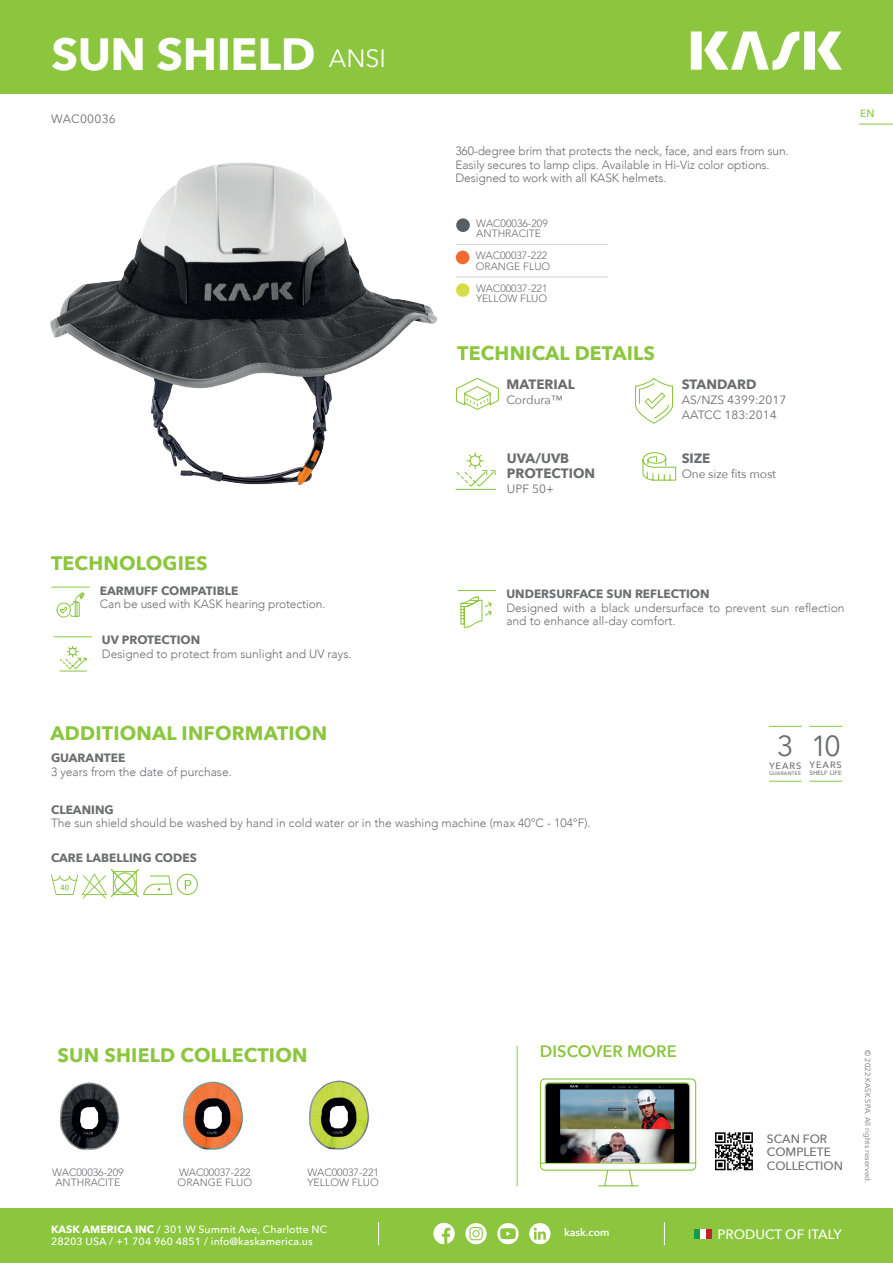
<style>
.page{position:relative;width:893px;height:1263px;background:#fff}
.page>*{position:absolute;margin:0;border:0;box-sizing:border-box;transform-origin:0 0}
.t1{font:700 45.15px "Avenir Next";letter-spacing:-.01em;color:#fff}
.t2{font:29.1px "Avenir Next";color:#6c6d70}
.t3{font:700 19.5px "Avenir Next";letter-spacing:.01em;color:#8bc63e}
.t4{font:600 16.5px "Avenir Next";color:#8bc63e}
.t5{font:700 13.5px/15px "Avenir Next";color:#6c6d70}
.t6{font:500 13.5px "Avenir Next";color:#fff}
.t7{font:300 12px/13.5px "Avenir";color:#6c6d70}
.t8{font:700 12px "Avenir Next";color:#6c6d70}
.t9{font:12px/15px "Avenir Next";color:#6c6d70}
.t10{font:500 12px/13.5px "Avenir Next";color:#6c6d70}
.t11{font:12px "Avenir Next";letter-spacing:.02em;color:#6c6d70}
.t12{font:300 10.5px/10.5px "Avenir LT Std";color:#6c6d70}
.t13{font:500 10.5px/12.6px "Avenir Next";letter-spacing:.01em;color:#fff}
.t14{font:600 10.5px "Avenir Next";color:#fff}
.t15{font:500 10.5px "Avenir Next";color:#8bc63e}
.t16{font:500 9.15px "Avenir Next";letter-spacing:.1em;color:#6c6d70}
.t17{font:7.65px "Avenir Next";letter-spacing:.01em;color:#6c6d70}
.t18{font:500 6.15px "Avenir Next";color:#6c6d70}
.t19{font:500 5.1px "Avenir Next";letter-spacing:.035em;color:#6c6d70}
.s1{font-weight:400;font-size:25.05px}
.s2{font-weight:700}
</style>
<div class="page">
<div style="left:0;top:1208px;width:893px;height:55px;background:#8bc63e"></div>
<svg style="left:378px;top:1222px;width:1px;height:23px"></svg>
<svg style="left:664px;top:1222px;width:1px;height:23px"></svg>
<svg style="left:443px;top:1223px;width:12px;height:21px"></svg>
<svg style="left:434px;top:1223px;width:9px;height:21px"></svg>
<svg style="left:465px;top:1223px;width:22px;height:21px"></svg>
<svg style="left:497px;top:1223px;width:22px;height:21px"></svg>
<svg style="left:529px;top:1223px;width:21px;height:21px"></svg>
<div style="left:694px;top:1229px;width:6px;height:9px;background:#139b50"></div>
<div style="left:700px;top:1229px;width:6px;height:9px;background:#fff"></div>
<div style="left:706px;top:1229px;width:6px;height:9px;background:#c01f2e"></div>
<div style="left:0;top:0;width:893px;height:94px;background:#8bc63e"></div>
<hr style="left:859px;top:124px;width:34px;height:1px;background:#8bc63e">
<svg style="left:691px;top:31px;width:151px;height:39px"></svg>
<svg style="left:715px;top:1170px;width:38px;height:1px"></svg>
<svg style="left:715px;top:1132px;width:38px;height:38px"></svg>
<img style="left:60px;top:1082px;width:60px;height:68px">
<img style="left:183px;top:1081px;width:61px;height:69px">
<img style="left:309px;top:1080px;width:61px;height:70px">
<hr style="left:51px;top:587px;width:39px;height:1px;background:#8bc63e">
<svg style="left:56px;top:592px;width:29px;height:26px"></svg>
<hr style="left:458px;top:590px;width:38px;height:1px;background:#8bc63e">
<hr style="left:54px;top:636px;width:38px;height:1px;background:#8bc63e">
<svg style="left:59px;top:645px;width:28px;height:27px"></svg>
<svg style="left:460px;top:596px;width:32px;height:32px"></svg>
<img style="left:50px;top:163px;width:387px;height:322px">
<svg style="left:642px;top:452px;width:35px;height:29px"></svg>
<svg style="left:455px;top:452px;width:42px;height:38px"></svg>
<svg style="left:456px;top:377px;width:43px;height:33px"></svg>
<svg style="left:635px;top:377px;width:39px;height:47px"></svg>
<hr style="left:456px;top:244px;width:152px;height:1px;background:#d1d2d4">
<hr style="left:456px;top:277px;width:152px;height:1px;background:#d1d2d4">
<div style="left:456px;top:218px;width:14px;height:14px;background:#575e63;border-radius:50%"></div>
<div style="left:456px;top:251px;width:13px;height:13px;background:#f26a2f;border-radius:50%"></div>
<div style="left:456px;top:283px;width:14px;height:14px;background:#d4df47;border-radius:50%"></div>
<hr style="left:809px;top:726px;width:33px;height:1px;background:#8bc63e">
<hr style="left:809px;top:781px;width:33px;height:1px;background:#8bc63e">
<hr style="left:769px;top:726px;width:33px;height:1px;background:#8bc63e">
<hr style="left:769px;top:781px;width:33px;height:1px;background:#8bc63e">
<img style="left:539px;top:1078px;width:158px;height:109px">
<hr style="left:517px;top:1046px;width:1px;height:140px;background:#8bc63e">
<svg style="left:51px;top:869px;width:147px;height:29px"></svg>
<h1 class="t1" style="left:51px;top:15px;width:336px">SUN SHIELD <span class="s1">ANSI</span></h1>
<p class="t11" style="left:51px;top:108px;width:66px">WAC00036</p>
<h3 class="t3" style="left:51px;top:546px;width:158px">TECHNOLOGIES</h3>
<p class="t8" style="left:100px;top:580px;width:140px">EARMUFF COMPATIBLE</p>
<p class="t7" style="left:100px;top:597px;width:227px">Can be used with KASK hearing protection.</p>
<p class="t8" style="left:102px;top:630px;width:100px">UV PROTECTION</p>
<p class="t7" style="left:102px;top:647px;width:251px">Designed to protect from sunlight and UV rays.</p>
<p class="t7" style="left:455px;top:144px;width:335px">360-degree brim that protects the neck, face, and ears from sun.<br>Easily secures to lamp clips. Available in Hi-Viz color options.<br>Designed to work with all KASK helmets.</p>
<p class="t12" style="left:476px;top:218px;width:73px">WAC00036-209<br>ANTHRACITE</p>
<p class="t12" style="left:476px;top:250px;width:76px">WAC00037-222<br>ORANGE FLUO</p>
<p class="t12" style="left:476px;top:283px;width:73px">WAC00037-221<br>YELLOW FLUO</p>
<h3 class="t3" style="left:457px;top:337px;width:199px">TECHNICAL DETAILS</h3>
<p class="t5" style="left:507px;top:377px;width:70px">MATERIAL</p>
<p class="t9" style="left:507px;top:392px;width:58px">Cordura™</p>
<p class="t5" style="left:507px;top:451px;width:90px">UVA/UVB<br>PROTECTION</p>
<p class="t9" style="left:507px;top:481px;width:49px">UPF 50+</p>
<p class="t5" style="left:682px;top:377px;width:76px">STANDARD</p>
<p class="t9" style="left:682px;top:392px;width:106px">AS/NZS 4399:2017<br>AATCC 183:2014</p>
<p class="t5" style="left:682px;top:451px;width:30px">SIZE</p>
<p class="t9" style="left:682px;top:466px;width:96px">One size fits most</p>
<p class="t15" style="left:860px;top:105px;width:16px">EN</p>
<p class="t8" style="left:506px;top:583px;width:205px">UNDERSURFACE SUN REFLECTION</p>
<p class="t7" style="left:506px;top:601px;width:340px">Designed with a black undersurface to prevent sun reflection and to enhance all-day comfort.</p>
<h3 class="t3" style="left:50px;top:716px;width:278px">ADDITIONAL INFORMATION</h3>
<p class="t8" style="left:51px;top:748px;width:76px">GUARANTEE</p>
<p class="t7" style="left:51px;top:765px;width:182px">3 years from the date of purchase.</p>
<p class="t8" style="left:51px;top:799px;width:64px">CLEANING</p>
<p class="t7" style="left:51px;top:816px;width:541px">The sun shield should be washed by hand in cold water or in the washing machine (max 40°C - 104°F).</p>
<p class="t8" style="left:51px;top:847px;width:147px">CARE LABELLING CODES</p>
<h2 class="t2" style="left:777px;top:722px;width:18px">3</h2>
<p class="t16" style="left:769px;top:758px;width:34px">YEARS</p>
<p class="t19" style="left:769px;top:769px;width:34px">GUARANTEE</p>
<h2 class="t2" style="left:811px;top:721px;width:31px">10</h2>
<p class="t16" style="left:809px;top:757px;width:34px">YEARS</p>
<p class="t18" style="left:809px;top:767px;width:34px">SHELF LIFE</p>
<h3 class="t3" style="left:58px;top:1039px;width:252px">SUN SHIELD COLLECTION</h3>
<p class="t12" style="left:52px;top:1167px;width:73px;text-align:center">WAC00036-209<br>ANTHRACITE</p>
<p class="t12" style="left:307px;top:1167px;width:73px">WAC00037-221<br>YELLOW FLUO</p>
<p class="t12" style="left:178px;top:1167px;width:76px">WAC00037-222<br>ORANGE FLUO</p>
<h3 class="t4" style="left:540px;top:1037px;width:138px">DISCOVER MORE</h3>
<p class="t13" style="left:51px;top:1222px;width:278px"><span class="s2">KASK AMERICA INC</span> / 301 W Summit Ave, Charlotte NC<br>28203 USA / +1 704 960 4851 / info@kaskamerica.us</p>
<p class="t14" style="left:564px;top:1223px;width:47px">kask.com</p>
<p class="t10" style="left:767px;top:1131px;width:77px">SCAN FOR<br>COMPLETE<br>COLLECTION</p>
<p class="t6" style="left:717px;top:1223px;width:126px">PRODUCT OF ITALY</p>
<p class="t17" style="left:874px;top:1050px;width:134px;rotate:90deg">© 2022 KASK SPA. All rights reserved.</p>
</div>
